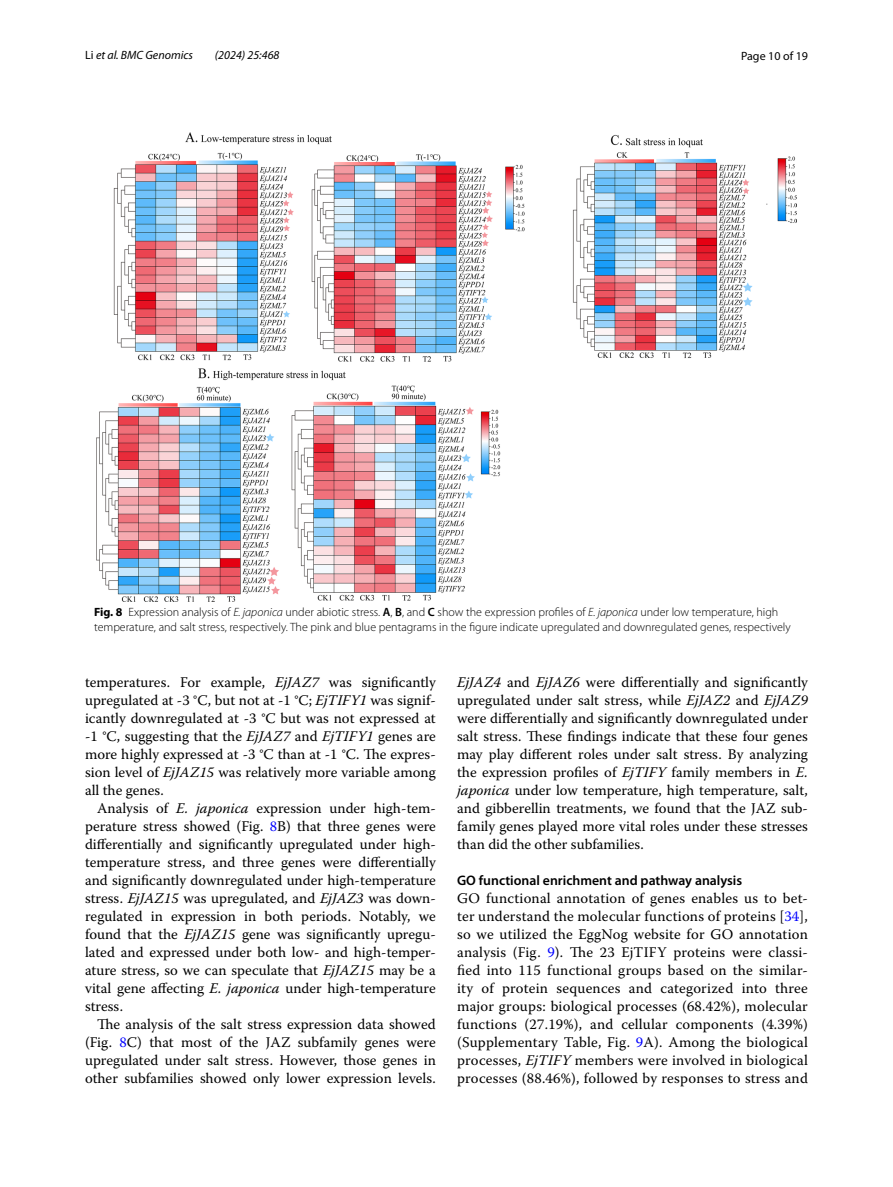
<style>
.page{position:relative;width:893px;height:1187px;background:#fff}
.page>*{position:absolute;margin:0;border:0;box-sizing:border-box;transform-origin:0 0}
.t1{font:14.7px/18px "Warnock Pro";color:#000;text-align:justify}
.t2{font:600 13.8px "Myriad Pro";color:#000}
.t3{font:300 12px/15px "Myriad Pro";color:#000}
.t4{font:italic 12px "Myriad Pro";color:#000}
.t5{font:12px "Myriad Pro";color:#000}
.s1{font-style:normal}
.s2{font-weight:700}
.s3{font-style:italic}
.s4{font-weight:600}
.s5{color:#00f}
</style>
<div class="page">
<img style="left:96px;top:133px;width:701px;height:468px">
<p class="t4" style="left:85px;top:48px;width:109px"><span class="s1">Li</span> et al. BMC Genomics</p>
<p class="t4" style="left:215px;top:48px;width:66px">(2024) 25:468</p>
<p class="t5" style="left:741px;top:48px;width:68px">Page 10 of 19</p>
<p class="t3" style="left:94px;top:605px;width:698px"><span class="s2">Fig. 8</span> Expression analysis of <span class="s3">E. japonica</span> under abiotic stress. <span class="s4">A</span>, <span class="s4">B</span>, and <span class="s4">C</span> show the expression profiles of <span class="s3">E. japonica</span> under low temperature, high temperature, and salt stress, respectively. The pink and blue pentagrams in the figure indicate upregulated and downregulated genes, respectively</p>
<p class="t1" style="left:85px;top:672px;width:352px">temperatures. For example, <span class="s3">EjJAZ7</span> was significantly upregulated at -3 °C, but not at -1 °C; <span class="s3">EjTIFY1</span> was signif&shy;icantly downregulated at -3 °C but was not expressed at -1 °C, suggesting that the <span class="s3">EjJAZ7</span> and <span class="s3">EjTIFY1</span> genes are more highly expressed at -3 °C than at -1 °C. The expres&shy;sion level of <span class="s3">EjJAZ15</span> was relatively more variable among all the genes.</p>
<p class="t1" style="left:85px;top:798px;width:352px;text-indent:12px">Analysis of <span class="s3">E. japonica</span> expression under high-tem&shy;perature stress showed (Fig. <span class="s5">8</span>B) that three genes were differentially and significantly upregulated under high&shy;temperature stress, and three genes were differentially and significantly downregulated under high-temperature stress. <span class="s3">EjJAZ15</span> was upregulated, and <span class="s3">EjJAZ3</span> was down&shy;regulated in expression in both periods. Notably, we found that the <span class="s3">EjJAZ15</span> gene was significantly upregu&shy;lated and expressed under both low- and high-temper&shy;ature stress, so we can speculate that <span class="s3">EjJAZ15</span> may be a vital gene affecting <span class="s3">E. japonica</span> under high-temperature stress.</p>
<p class="t1" style="left:85px;top:1014px;width:352px;text-indent:12px">The analysis of the salt stress expression data showed (Fig. <span class="s5">8</span>C) that most of the JAZ subfamily genes were upregulated under salt stress. However, those genes in other subfamilies showed only lower expression levels.</p>
<p class="t1" style="left:457px;top:672px;width:352px"><span class="s3">EjJAZ4</span> and <span class="s3">EjJAZ6</span> were differentially and significantly upregulated under salt stress, while <span class="s3">EjJAZ2</span> and <span class="s3">EjJAZ9 </span>were differentially and significantly downregulated under salt stress. These findings indicate that these four genes may play different roles under salt stress. By analyzing the expression profiles of <span class="s3">EjTIFY</span> family members in <span class="s3">E. japonica</span> under low temperature, high temperature, salt, and gibberellin treatments, we found that the JAZ sub&shy;family genes played more vital roles under these stresses than did the other subfamilies.</p>
<p class="t2" style="left:457px;top:871px;width:287px">GO functional enrichment and pathway analysis</p>
<p class="t1" style="left:457px;top:888px;width:352px">GO functional annotation of genes enables us to bet&shy;ter understand the molecular functions of proteins [<span class="s5">34</span>], so we utilized the EggNog website for GO annotation analysis (Fig. <span class="s5">9</span>). The 23 EjTIFY proteins were classi&shy;fied into 115 functional groups based on the similar&shy;ity of protein sequences and categorized into three major groups: biological processes (68.42%), molecular functions (27.19%), and cellular components (4.39%) (Supplementary Table, Fig. <span class="s5">9</span>A). Among the biological processes, <span class="s3">EjTIFY</span> members were involved in biological processes (88.46%), followed by responses to stress and</p>
</div>
